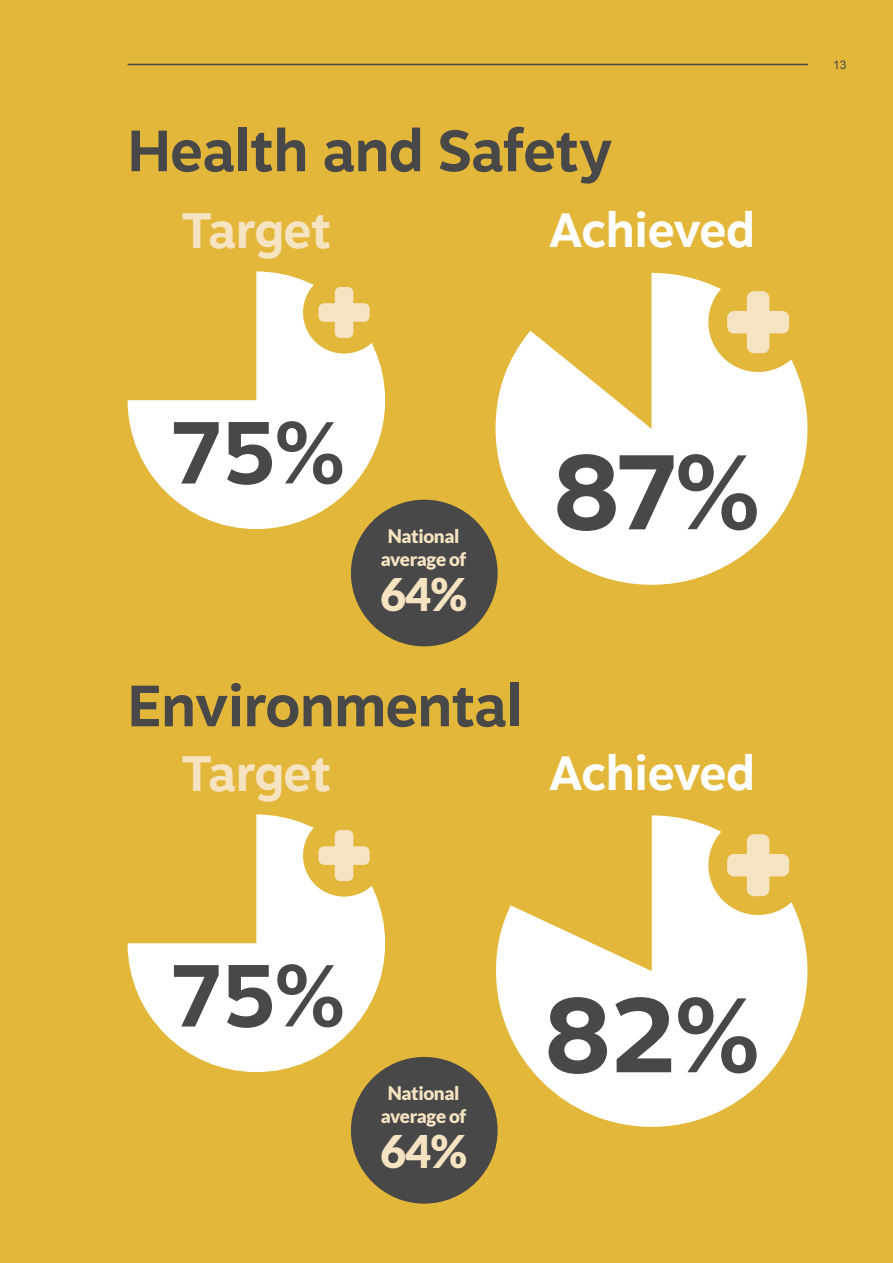
<style>
.page{position:relative;width:893px;height:1263px;background:#e3b73a}
.page>*{position:absolute;margin:0;border:0;box-sizing:border-box;transform-origin:0 0}
.t1{font:700 105.6px "Motiva Sans";color:#484848}
.t2{font:700 87.45px "Motiva Sans";color:#484848}
.t3{font:700 58.05px "Motiva Sans";letter-spacing:-.02em;color:#484848}
.t4{font:700 49.8px "Motiva Sans";letter-spacing:-.04em;color:#f6e3c2}
.t5{font:700 48px "Motiva Sans";letter-spacing:-.035em;color:#fff}
.t6{font:900 45px "Lato";color:#f6e3c2}
.t7{font:900 18.75px/22.5px "Lato";letter-spacing:-.02em;color:#f6e3c2;text-align:center}
.t8{font:12px "Arial";color:#484848}
</style>
<div class="page">
<div style="left:351px;top:500px;width:147px;height:146px;background:#484848;border-radius:50%"></div>
<div style="left:351px;top:1057px;width:147px;height:146px;background:#484848;border-radius:50%"></div>
<svg style="left:128px;top:271px;width:257px;height:258px;fill:#fff"></svg>
<div style="left:303px;top:271px;width:82px;height:83px;background:#e3b73a;border-radius:50%"></div>
<svg style="left:318px;top:287px;width:52px;height:51px"></svg>
<svg style="left:128px;top:814px;width:257px;height:258px;fill:#fff"></svg>
<div style="left:303px;top:814px;width:82px;height:82px;background:#e3b73a;border-radius:50%"></div>
<svg style="left:318px;top:830px;width:52px;height:51px"></svg>
<svg style="left:496px;top:273px;width:311px;height:312px;fill:#fff"></svg>
<div style="left:708px;top:272px;width:100px;height:100px;background:#e3b73a;border-radius:50%"></div>
<svg style="left:727px;top:291px;width:62px;height:62px"></svg>
<svg style="left:496px;top:815px;width:311px;height:312px;fill:#fff"></svg>
<div style="left:708px;top:815px;width:100px;height:100px;background:#e3b73a;border-radius:50%"></div>
<svg style="left:727px;top:834px;width:62px;height:62px"></svg>
<hr style="left:128px;top:64px;width:680px;height:1px;background:#484848">
<h3 class="t3" style="left:128px;top:108px;width:487px">Health and Safety</h3>
<h3 class="t4" style="left:181px;top:194px;width:153px">Target</h3>
<h3 class="t5" style="left:548px;top:194px;width:209px">Achieved</h3>
<h2 class="t2" style="left:173px;top:388px;width:173px">75%</h2>
<p class="t7" style="left:381px;top:525px;width:87px">National average of</p>
<h3 class="t6" style="left:380px;top:568px;width:89px">64%</h3>
<h3 class="t3" style="left:128px;top:663px;width:397px">Environmental</h3>
<h3 class="t4" style="left:181px;top:737px;width:153px">Target</h3>
<h1 class="t1" style="left:553px;top:414px;width:208px">87%</h1>
<h3 class="t5" style="left:548px;top:737px;width:209px">Achieved</h3>
<h2 class="t2" style="left:173px;top:931px;width:173px">75%</h2>
<p class="t7" style="left:381px;top:1082px;width:87px">National average of</p>
<h3 class="t6" style="left:380px;top:1125px;width:89px">64%</h3>
<h1 class="t1" style="left:544px;top:957px;width:216px">82%</h1>
<p class="t8" style="left:833px;top:57px;width:15px">13</p>
</div>
